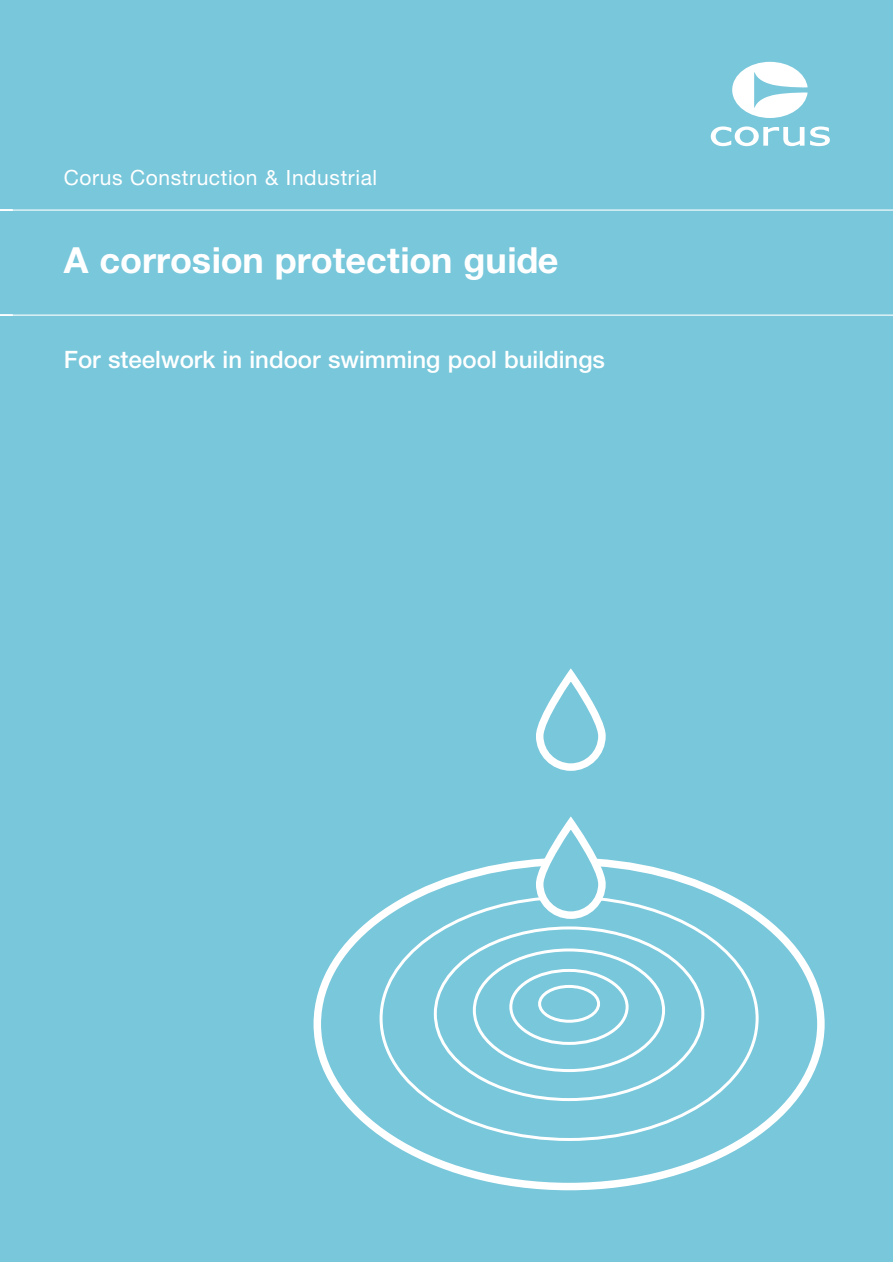
<style>
.page{position:relative;width:893px;height:1262px;background:#fff}
.page>*{position:absolute;margin:0;border:0;box-sizing:border-box;transform-origin:0 0}
.t1{font:700 36px "Helvetica Neue";color:#fff}
.t2{font:500 24px "Helvetica Neue";color:#fff}
.t3{font:21px "Helvetica Neue";letter-spacing:.03em;color:#fff}
</style>
<div class="page">
<div style="left:1px;top:0;width:891px;height:1262px;background:#78c7db"></div>
<svg style="left:313px;top:854px;width:512px;height:337px"></svg>
<div style="left:536px;top:671px;width:69px;height:100px;border:8px solid #fff;border-radius:31px"></div>
<svg style="left:378px;top:895px;width:382px;height:247px"></svg>
<div style="left:536px;top:819px;width:69px;height:100px;border:8px solid #fff;border-radius:31px"></div>
<hr style="left:1px;top:209px;width:891px;height:2px;background:#fff">
<hr style="left:1px;top:314px;width:891px;height:2px;background:#fff">
<svg style="left:710px;top:126px;width:94px;height:20px"></svg>
<svg style="left:810px;top:126px;width:20px;height:20px"></svg>
<svg style="left:732px;top:62px;width:75px;height:56px"></svg>
<p class="t3" style="left:64px;top:170px;width:315px">Corus Construction &amp; Industrial</p>
<h1 class="t1" style="left:64px;top:248px;width:496px">A corrosion protection guide</h1>
<p class="t2" style="left:64px;top:350px;width:542px">For steelwork in indoor swimming pool buildings</p>
</div>
